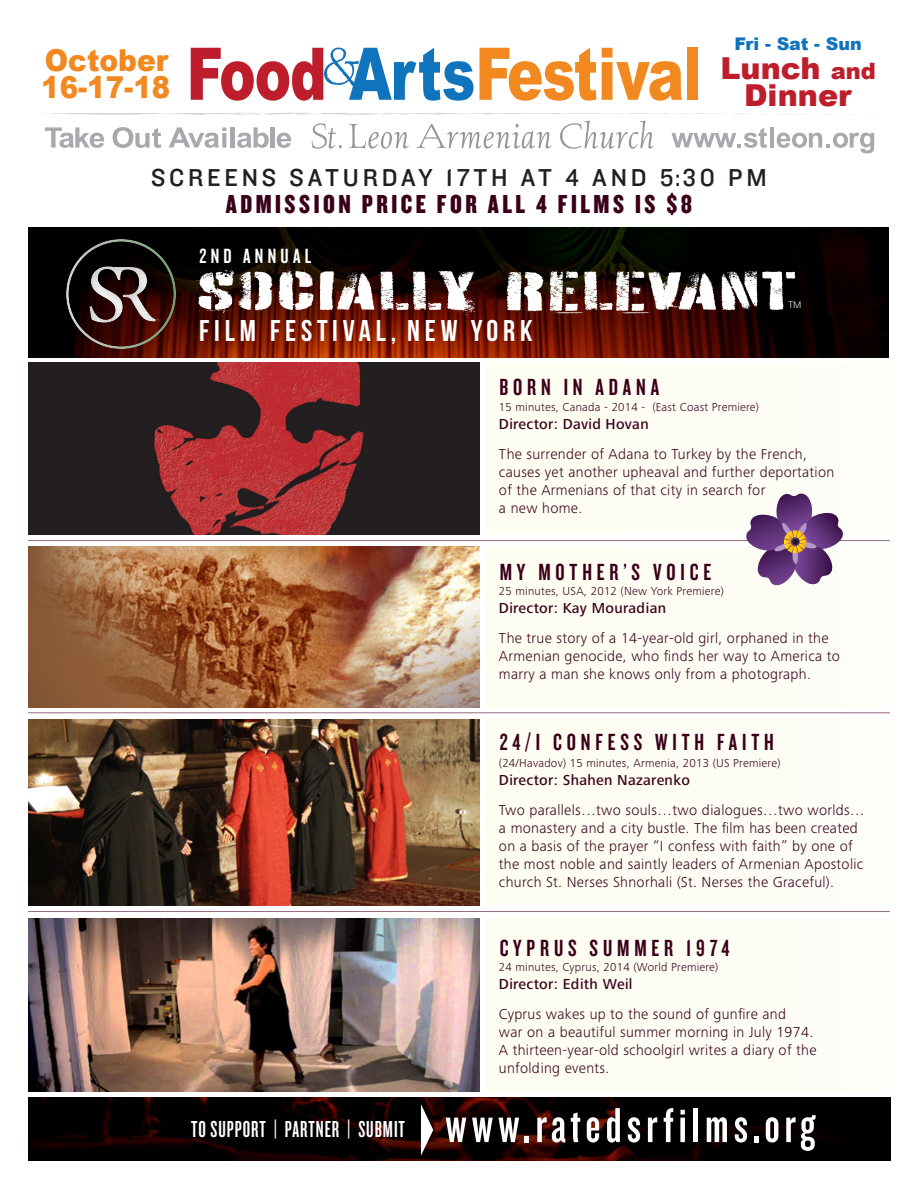
<style>
.page{position:relative;width:918px;height:1188px;background:#fff}
.page>*{position:absolute;margin:0;border:0;box-sizing:border-box;transform-origin:0 0}
.t1{font:54.15px "Battery Park";letter-spacing:-.085em;color:#fff;scale:1.76 1}
.t2{font:51px "Knockout HTF48 Featherweight";letter-spacing:.1em;color:#fff}
.t3{font:900 30.15px "Arial";color:#be1d2c}
.t4{font:900 30.15px "Arial";color:#f28920;scale:.91 1}
.t5{font:900 30.15px "Arial";color:#f28920;scale:.93 1}
.t6{font:30px "Bebas Neue";letter-spacing:.16em;color:#fff}
.t7{font:27px "Knockout HTF69 Full Liteweight";letter-spacing:.13em;color:#3a001a}
.t8{font:25.35px "Knockout HTF31 Junior Middlewt";letter-spacing:.15em;color:#231f20}
.t9{font:24.3px "Knockout HTF48 Featherweight";letter-spacing:.2em;color:#3a001a}
.t10{font:24px "Knockout HTF47 Bantamweight";letter-spacing:.04em;color:#fff}
.t11{font:21.45px "Knockout HTF48 Featherweight";letter-spacing:.2em;color:#fff}
.t12{font:900 17.55px "Arial";color:#1074bc}
.t13{font:300 15px/18px "Frutiger Next Pro";letter-spacing:.02em;color:#3a001a}
.t14{font:500 15px "Frutiger Next Pro";letter-spacing:.02em;color:#3a001a}
.t15{font:300 12px "Frutiger Next Pro";letter-spacing:.02em;color:#3a001a}
.t16{font:300 9.75px "Frutiger Next Pro";color:#fff}
.s1{font-size:22.65px}
</style>
<div class="page">
<img style="left:28px;top:228px;width:861px;height:130px">
<div style="left:46px;top:217px;width:149px;height:155px;background:#231f20;opacity:.25"></div>
<hr style="left:28px;top:540px;width:862px;height:1px;background:#986b82">
<hr style="left:28px;top:712px;width:862px;height:1px;background:#986b82">
<hr style="left:28px;top:911px;width:862px;height:1px;background:#986b82">
<div style="left:486px;top:546px;width:404px;height:162px;background:#fdfdf1"></div>
<img style="left:28px;top:546px;width:452px;height:162px">
<div style="left:486px;top:363px;width:404px;height:171px;background:#fdfdf1"></div>
<img style="left:28px;top:363px;width:452px;height:171px">
<div style="left:486px;top:719px;width:404px;height:186px;background:#fdfdf1"></div>
<img style="left:28px;top:719px;width:452px;height:186px">
<div style="left:486px;top:918px;width:404px;height:173px;background:#fdfdf1"></div>
<img style="left:28px;top:918px;width:452px;height:173px">
<img style="left:28px;top:1097px;width:862px;height:64px">
<svg style="left:746px;top:494px;width:97px;height:92px"></svg>
<svg style="left:480px;top:48px;width:116px;height:53px"></svg>
<svg style="left:602px;top:48px;width:80px;height:53px"></svg>
<div style="left:687px;top:48px;width:11px;height:52px;background:#f28920"></div>
<svg style="left:191px;top:48px;width:283px;height:53px"></svg>
<svg style="left:44px;top:113px;width:831px;height:40px"></svg>
<svg style="left:421px;top:1104px;width:12px;height:52px"></svg>
<p class="t12" style="left:735px;top:31px;width:129px">Fri - Sat - Sun</p>
<p class="t5" style="left:45px;top:39px;width:134px">October</p>
<p class="t3" style="left:720px;top:46px;width:157px">Lunch <span class="s1">and</span></p>
<p class="t4" style="left:41px;top:65px;width:143px">16-17-18</p>
<p class="t3" style="left:744px;top:74px;width:109px">Dinner</p>
<p class="t8" style="left:151px;top:164px;width:617px">SCREENS SATURDAY 17TH AT 4 AND 5:30 PM</p>
<p class="t7" style="left:226px;top:190px;width:468px">ADMISSION PRICE FOR ALL 4 FILMS IS $8</p>
<p class="t11" style="left:199px;top:245px;width:113px">2ND ANNUAL</p>
<p class="t1" style="left:192px;top:256px;width:346px">SOCIALLY RELEVANT</p>
<p class="t16" style="left:788px;top:299px;width:14px">TM</p>
<p class="t6" style="left:199px;top:314px;width:335px">FILM FESTIVAL, NEW YORK</p>
<p class="t9" style="left:499px;top:375px;width:161px">BORN IN ADANA</p>
<p class="t15" style="left:499px;top:400px;width:262px">15 minutes, Canada - 2014 - (East Coast Premiere)</p>
<p class="t14" style="left:499px;top:415px;width:151px">Director: David Hovan</p>
<p class="t13" style="left:499px;top:445px;width:310px">The surrender of Adana to Turkey by the French,</p>
<p class="t13" style="left:499px;top:463px;width:337px">causes yet another upheaval and further deportation</p>
<p class="t13" style="left:499px;top:481px;width:268px">of the Armenians of that city in search for</p>
<p class="t13" style="left:499px;top:499px;width:85px">a new home.</p>
<p class="t9" style="left:500px;top:559px;width:213px">MY MOTHER’S VOICE</p>
<p class="t15" style="left:499px;top:584px;width:226px">25 minutes, USA, 2012 (New York Premiere)</p>
<p class="t14" style="left:499px;top:599px;width:169px">Director: Kay Mouradian</p>
<p class="t13" style="left:499px;top:629px;width:331px">The true story of a 14-year-old girl, orphaned in the</p>
<p class="t13" style="left:499px;top:647px;width:343px">Armenian genocide, who finds her way to America to</p>
<p class="t13" style="left:499px;top:665px;width:314px">marry a man she knows only from a photograph.</p>
<p class="t9" style="left:500px;top:730px;width:276px">24/I CONFESS WITH FAITH</p>
<p class="t15" style="left:499px;top:757px;width:283px">(24/Havadov) 15 minutes, Armenia, 2013 (US Premiere)</p>
<p class="t14" style="left:499px;top:772px;width:192px">Director: Shahen Nazarenko</p>
<p class="t13" style="left:499px;top:801px;width:367px">Two parallels…two souls…two dialogues…two worlds…</p>
<p class="t13" style="left:499px;top:819px;width:360px">a monastery and a city bustle. The film has been created</p>
<p class="t13" style="left:499px;top:837px;width:355px">on a basis of the prayer “I confess with faith” by one of</p>
<p class="t13" style="left:499px;top:855px;width:366px">the most noble and saintly leaders of Armenian Apostolic</p>
<p class="t13" style="left:499px;top:873px;width:337px">church St. Nerses Shnorhali (St. Nerses the Graceful).</p>
<p class="t9" style="left:500px;top:936px;width:231px">CYPRUS SUMMER 1974</p>
<p class="t15" style="left:499px;top:961px;width:221px">24 minutes, Cyprus, 2014 (World Premiere)</p>
<p class="t14" style="left:499px;top:976px;width:135px">Director: Edith Weil</p>
<p class="t13" style="left:499px;top:1005px;width:316px">Cyprus wakes up to the sound of gunfire and war on a beautiful summer morning in July 1974.</p>
<p class="t13" style="left:499px;top:1041px;width:319px">A thirteen-year-old schoolgirl writes a diary of the</p>
<p class="t13" style="left:499px;top:1059px;width:112px">unfolding events.</p>
<p class="t10" style="left:191px;top:1117px;width:215px">TO SUPPORT | PARTNER | SUBMIT</p>
<p class="t2" style="left:445px;top:1100px;width:372px">www.ratedsrfilms.org</p>
</div>
